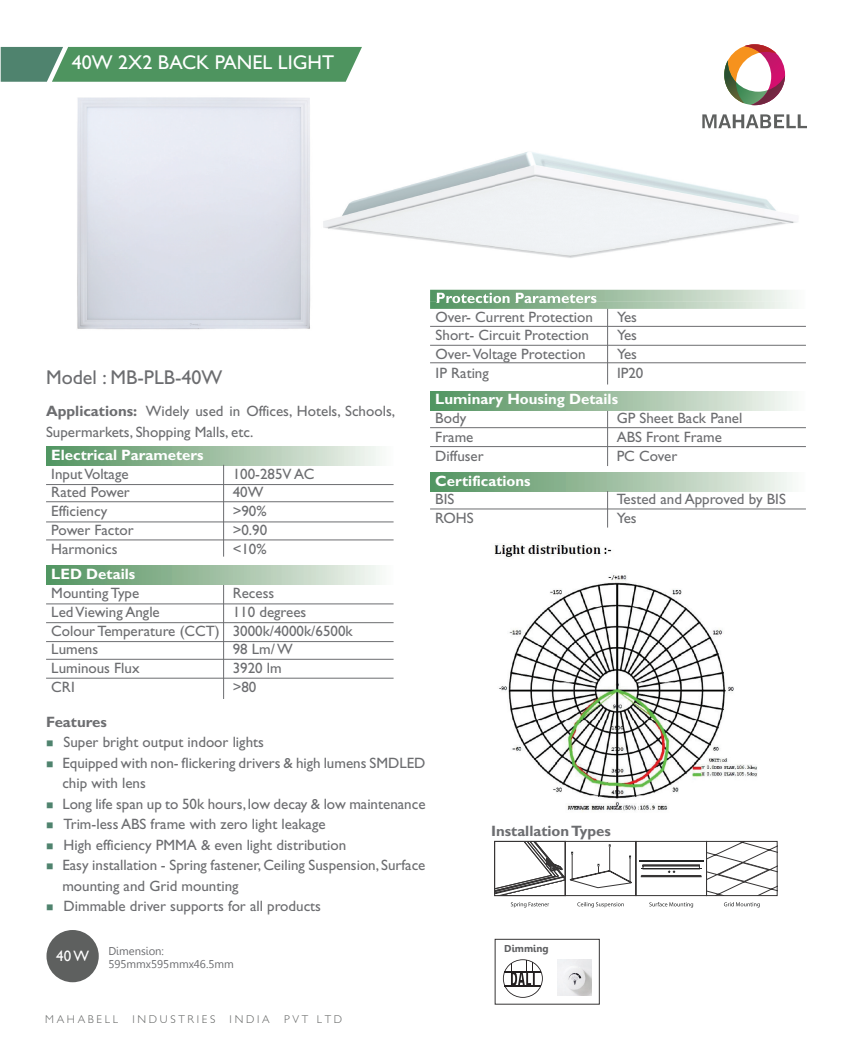
<style>
.page{position:relative;width:851px;height:1053px;background:#fff}
.page>*{position:absolute;margin:0;border:0;box-sizing:border-box;transform-origin:0 0}
.t1{font:20px "Gill Sans";color:#fff}
.t2{font:20px "Gill Sans";color:#6c6d70}
.t3{font:15px/20.5px "Gill Sans";color:#6c6d70}
.t4{font:700 15px "Gill Sans";color:#fff}
.t5{font:700 15px "Gill Sans";color:#6c6d70}
.t6{font:15px "Gill Sans";color:#fff}
.t7{font:300 11.25px "Gill Sans";letter-spacing:.24em;color:#5e605f}
.t8{font:11.25px/12.5px "Gisha";color:#6c6d70}
.t9{font:700 10px "Gisha";color:#5f6062}
.s1{font-weight:700}
.s2{color:#4f836e}
</style>
<div class="page">
<svg style="left:702px;top:114px;width:104px;height:14px"></svg>
<svg style="left:724px;top:44px;width:61px;height:61px"></svg>
<svg style="left:1px;top:47px;width:361px;height:35px;background:#559668"></svg>
<hr style="left:46px;top:484px;width:347px;height:1px;background:#6c6d70">
<hr style="left:46px;top:501px;width:347px;height:1px;background:#6c6d70">
<hr style="left:46px;top:521px;width:347px;height:1px;background:#6c6d70">
<hr style="left:46px;top:539px;width:347px;height:1px;background:#6c6d70">
<hr style="left:46px;top:603px;width:347px;height:1px;background:#6c6d70">
<hr style="left:46px;top:622px;width:347px;height:1px;background:#6c6d70">
<hr style="left:46px;top:641px;width:347px;height:1px;background:#6c6d70">
<hr style="left:46px;top:659px;width:347px;height:1px;background:#6c6d70">
<hr style="left:46px;top:677px;width:347px;height:1px;background:#6c6d70">
<div style="left:46px;top:446px;width:347px;height:19px;background:linear-gradient(to right,#50905c,#f7f7f3)"></div>
<div style="left:46px;top:565px;width:347px;height:20px;background:linear-gradient(to right,#50905c,#f7f7f3)"></div>
<hr style="left:430px;top:326px;width:375px;height:1px;background:#6c6d70">
<hr style="left:430px;top:427px;width:375px;height:1px;background:#6c6d70">
<hr style="left:430px;top:508px;width:375px;height:1px;background:#6c6d70">
<hr style="left:430px;top:345px;width:375px;height:1px;background:#6c6d70">
<hr style="left:430px;top:446px;width:375px;height:1px;background:#6c6d70">
<hr style="left:430px;top:362px;width:375px;height:1px;background:#6c6d70">
<svg style="left:430px;top:302px;width:362px;height:7px;background:#a4c4a8"></svg>
<svg style="left:437px;top:302px;width:159px;height:1px"></svg>
<div style="left:430px;top:391px;width:375px;height:19px;background:linear-gradient(to right,#50905c,#f6f6f3)"></div>
<div style="left:430px;top:472px;width:375px;height:19px;background:linear-gradient(to right,#50905c,#f6f6f3)"></div>
<img style="left:77px;top:97px;width:234px;height:233px">
<img style="left:323px;top:152px;width:346px;height:138px">
<img style="left:669px;top:180px;width:128px;height:110px">
<img style="left:430px;top:290px;width:360px;height:12px">
<img style="left:437px;top:292px;width:159px;height:10px">
<svg style="left:46px;top:929px;width:53px;height:53px"></svg>
<div style="left:50px;top:933px;width:46px;height:46px;background:#5e605f;border-radius:50%"></div>
<svg style="left:494px;top:840px;width:283px;height:164px"></svg>
<img style="left:557px;top:959px;width:34px;height:36px">
<img style="left:494px;top:543px;width:263px;height:269px">
<hr style="left:223px;top:585px;width:1px;height:114px;background:#6c6d70">
<hr style="left:607px;top:491px;width:1px;height:36px;background:#6c6d70">
<hr style="left:607px;top:411px;width:1px;height:55px;background:#6c6d70">
<hr style="left:607px;top:309px;width:1px;height:75px;background:#6c6d70">
<hr style="left:223px;top:465px;width:1px;height:91px;background:#6c6d70">
<h1 class="t1" style="left:72px;top:51px;width:264px">40W 2X2 BACK PANEL LIGHT</h1>
<h1 class="t2" style="left:46px;top:365px;width:178px">Model : MB-PLB-40W</h1>
<p class="t3" style="left:46px;top:401px;width:350px"><span class="s1">Applications:</span> Widely used in Offices, Hotels, Schools,<br>Supermarkets, Shopping Malls, etc.</p>
<p class="t4" style="left:51px;top:446px;width:154px">Electrical Parameters</p>
<p class="t3" style="left:51px;top:463px;width:79px">Input Voltage</p>
<p class="t3" style="left:233px;top:463px;width:83px">100-285V AC</p>
<p class="t3" style="left:51px;top:482px;width:80px">Rated Power</p>
<p class="t3" style="left:233px;top:482px;width:32px">40W</p>
<p class="t3" style="left:51px;top:500px;width:57px">Efficiency</p>
<p class="t3" style="left:233px;top:500px;width:35px">&gt;90%</p>
<p class="t3" style="left:51px;top:519px;width:84px">Power Factor</p>
<p class="t3" style="left:233px;top:519px;width:36px">&gt;0.90</p>
<p class="t3" style="left:51px;top:538px;width:68px">Harmonics</p>
<p class="t3" style="left:233px;top:538px;width:35px">&lt;10%</p>
<p class="t4" style="left:51px;top:565px;width:85px">LED Details</p>
<p class="t3" style="left:51px;top:582px;width:89px">Mounting Type</p>
<p class="t3" style="left:233px;top:582px;width:43px">Recess</p>
<p class="t3" style="left:51px;top:601px;width:110px">Led Viewing Angle</p>
<p class="t3" style="left:51px;top:602px;width:303px;line-height:18.8px;text-indent:181px">110 degrees<br>Colour Temperature (CCT) 3000k/4000k/6500k<br>Lumens</p>
<p class="t3" style="left:233px;top:639px;width:62px">98 Lm/ W</p>
<p class="t3" style="left:51px;top:657px;width:90px">Luminous Flux</p>
<p class="t3" style="left:233px;top:657px;width:51px">3920 lm</p>
<p class="t3" style="left:51px;top:676px;width:25px">CRI</p>
<p class="t3" style="left:233px;top:676px;width:25px">&gt;80</p>
<p class="t5" style="left:46px;top:712px;width:62px">Features</p>
<p class="t3" style="left:46px;top:731px;width:219px"><span class="s2">■</span> Super bright output indoor lights</p>
<p class="t3" style="left:62px;top:752px;width:364px;text-indent:-16px"><span class="s2">■</span> Equipped with non- flickering drivers &amp; high lumens SMDLED chip with lens</p>
<p class="t3" style="left:46px;top:793px;width:381px"><span class="s2">■</span> Long life span up to 50k hours, low decay &amp; low maintenance</p>
<p class="t3" style="left:46px;top:813px;width:281px"><span class="s2">■</span> Trim-less ABS frame with zero light leakage</p>
<p class="t3" style="left:46px;top:834px;width:302px"><span class="s2">■</span> High efficiency PMMA &amp; even light distribution</p>
<p class="t3" style="left:62px;top:854px;width:364px;text-indent:-16px"><span class="s2">■</span> Easy installation - Spring fastener, Ceiling Suspension, Surface mounting and Grid mounting</p>
<p class="t3" style="left:46px;top:895px;width:276px"><span class="s2">■</span> Dimmable driver supports for all products</p>
<p class="t4" style="left:435px;top:289px;width:163px">Protection Parameters</p>
<p class="t3" style="left:435px;top:306px;width:159px">Over- Current Protection</p>
<p class="t3" style="left:617px;top:306px;width:22px">Yes</p>
<p class="t3" style="left:435px;top:325px;width:155px">Short- Circuit Protection</p>
<p class="t3" style="left:617px;top:325px;width:22px">Yes</p>
<p class="t3" style="left:435px;top:344px;width:151px">Over- Voltage Protection</p>
<p class="t3" style="left:617px;top:344px;width:22px">Yes</p>
<p class="t3" style="left:435px;top:362px;width:55px">IP Rating</p>
<p class="t3" style="left:617px;top:362px;width:28px">IP20</p>
<p class="t4" style="left:435px;top:390px;width:184px">Luminary Housing Details</p>
<p class="t3" style="left:435px;top:407px;width:32px">Body</p>
<p class="t3" style="left:616px;top:407px;width:127px">GP Sheet Back Panel</p>
<p class="t3" style="left:435px;top:426px;width:40px">Frame</p>
<p class="t3" style="left:616px;top:426px;width:107px">ABS Front Frame</p>
<p class="t3" style="left:435px;top:445px;width:50px">Diffuser</p>
<p class="t3" style="left:616px;top:445px;width:62px">PC Cover</p>
<p class="t4" style="left:435px;top:471px;width:97px">Certifications</p>
<p class="t3" style="left:435px;top:489px;width:21px">BIS</p>
<p class="t3" style="left:616px;top:489px;width:171px">Tested and Approved by BIS</p>
<p class="t3" style="left:435px;top:507px;width:40px">ROHS</p>
<p class="t3" style="left:616px;top:507px;width:22px">Yes</p>
<p class="t5" style="left:491px;top:821px;width:121px">Installation Types</p>
<p class="t6" style="left:56px;top:947px;width:34px">40 W</p>
<p class="t8" style="left:108px;top:945px;width:127px">Dimension:<br>595mmx595mmx46.5mm</p>
<p class="t9" style="left:504px;top:943px;width:46px">Dimming</p>
<p class="t7" style="left:45px;top:1012px;width:74px">MAHABELL</p>
<p class="t7" style="left:132px;top:1012px;width:84px">INDUSTRIES</p>
<p class="t7" style="left:229px;top:1012px;width:41px">INDIA</p>
<p class="t7" style="left:284px;top:1012px;width:60px">PVT LTD</p>
</div>
